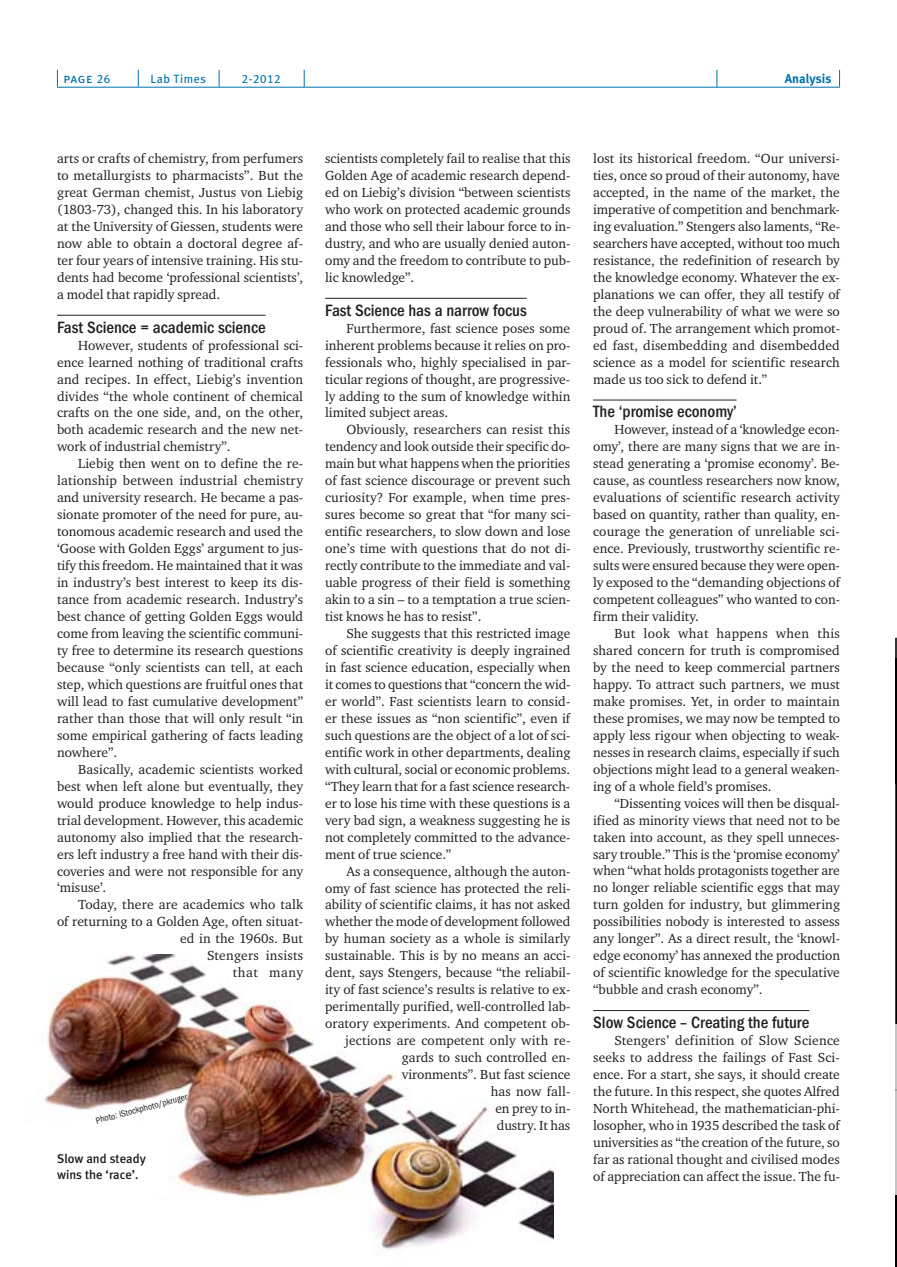
<style>
.page{position:relative;width:897px;height:1267px;background:#fff}
.page>*{position:absolute;margin:0;border:0;box-sizing:border-box;transform-origin:0 0}
.t1{font:16.5px "Franklin Gothic Medi Cond ITC";color:#231f20}
.t2{font:13.5px/17px "Charter ITC";color:#231f20;text-align:justify}
.t3{font:13.5px "Meta Plus Book Caps";color:#0072ae}
.t4{font:500 12.75px/16.5px "Meta Plus";color:#231f20}
.t5{font:700 12.75px "Meta Plus";color:#0072ae}
.t6{font:12px "Meta Plus";letter-spacing:.05em;color:#0072ae}
.t7{font:12px "Meta Plus Book Caps";color:#0072ae}
.t8{font:9px "Franklin Gothic Book Cond ITC";color:#231f20}
.s1{font-size:12px}
</style>
<div class="page">
<hr style="left:57px;top:87px;width:782px;height:1px;background:#0072ae">
<svg style="left:57px;top:70px;width:1px;height:17px"></svg>
<svg style="left:138px;top:70px;width:1px;height:17px"></svg>
<svg style="left:716px;top:70px;width:1px;height:17px"></svg>
<svg style="left:839px;top:70px;width:1px;height:17px"></svg>
<svg style="left:304px;top:70px;width:1px;height:17px"></svg>
<svg style="left:219px;top:70px;width:1px;height:17px"></svg>
<hr style="left:895px;top:637px;width:1px;height:557px;background:#000">
<hr style="left:895px;top:1182px;width:1px;height:84px;background:#000">
<hr style="left:895px;top:637px;width:1px;height:67px;background:#333535">
<hr style="left:895px;top:658px;width:1px;height:46px;background:#000">
<hr style="left:895px;top:1023px;width:1px;height:170px;background:#c7c6c6">
<img style="left:44px;top:954px;width:509px;height:296px">
<hr style="left:57px;top:315px;width:208px;height:1px;background:#231f20">
<hr style="left:325px;top:298px;width:201px;height:1px;background:#231f20">
<hr style="left:593px;top:399px;width:143px;height:1px;background:#231f20">
<hr style="left:593px;top:1010px;width:216px;height:1px;background:#231f20">
<p class="t3" style="left:63px;top:70px;width:48px">page <span class="s1">26</span></p>
<p class="t6" style="left:150px;top:72px;width:57px">Lab Times</p>
<p class="t7" style="left:242px;top:71px;width:40px">2-2012</p>
<p class="t5" style="left:784px;top:71px;width:48px">Analysis</p>
<p class="t2" style="left:57px;top:151px;width:248px">arts or crafts of chemistry, from perfumers to metallurgists to pharmacists”. But the great German chemist, Justus von Liebig (1803-73), changed this. In his laboratory at the University of Giessen, students were now able to obtain a doctoral degree af&shy;ter four years of intensive training. His stu&shy;dents had become ‘professional scientists’, a model that rapidly spread.</p>
<p class="t1" style="left:57px;top:321px;width:210px">Fast Science = academic science</p>
<p class="t2" style="left:57px;top:337px;width:248px;text-indent:21px">However, students of professional sci&shy;ence learned nothing of traditional crafts and recipes. In effect, Liebig’s invention divides “the whole continent of chemical crafts on the one side, and, on the other, both academic research and the new net&shy;work of industrial chemistry”.</p>
<p class="t2" style="left:57px;top:456px;width:248px;text-indent:21px">Liebig then went on to define the re&shy;lationship between industrial chemistry and university research. He became a pas&shy;sionate promoter of the need for pure, au&shy;tonomous academic research and used the ‘Goose with Golden Eggs’ argument to jus&shy;tify this freedom. He maintained that it was in industry’s best interest to keep its dis&shy;tance from academic research. Industry’s best chance of getting Golden Eggs would come from leaving the scientific communi&shy;ty free to determine its research questions because “only scientists can tell, at each step, which questions are fruitful ones that will lead to fast cumulative development” rather than those that will only result “in some empirical gathering of facts leading nowhere”.</p>
<p class="t2" style="left:57px;top:761px;width:248px;text-indent:21px">Basically, academic scientists worked best when left alone but eventually, they would produce knowledge to help indus&shy;trial development. However, this academic autonomy also implied that the research&shy;ers left industry a free hand with their dis&shy;coveries and were not responsible for any ‘misuse’.</p>
<p class="t2" style="left:57px;top:897px;width:248px;text-align:right">Today, there are academics who talk<br>of returning to a Golden Age, often situat&shy;ed in the 1960s. But<br>Stengers insists<br>that many</p>
<p class="t8" style="left:95px;top:1117px;width:96px;rotate:-15deg">Photo: iStockphoto/pkruger</p>
<p class="t4" style="left:57px;top:1150px;width:90px">Slow and steady wins the ‘race’.</p>
<p class="t2" style="left:325px;top:151px;width:247px">scientists completely fail to realise that this Golden Age of academic research depend&shy;ed on Liebig’s division “between scientists who work on protected academic grounds and those who sell their labour force to in&shy;dustry, and who are usually denied auton&shy;omy and the freedom to contribute to pub&shy;lic knowledge”.</p>
<p class="t1" style="left:325px;top:304px;width:203px">Fast Science has a narrow focus</p>
<p class="t2" style="left:325px;top:320px;width:247px;text-indent:21px">Furthermore, fast science poses some inherent problems because it relies on pro&shy;fessionals who, highly specialised in par&shy;ticular regions of thought, are progressive&shy;ly adding to the sum of knowledge within limited subject areas.</p>
<p class="t2" style="left:325px;top:422px;width:247px;text-indent:21px">Obviously, researchers can resist this tendency and look outside their specific do&shy;main but what happens when the priorities of fast science discourage or prevent such curiosity? For example, when time pres&shy;sures become so great that “for many sci&shy;entific researchers, to slow down and lose one’s time with questions that do not di&shy;rectly contribute to the immediate and val&shy;uable progress of their field is something akin to a sin – to a temptation a true scien&shy;tist knows he has to resist”.</p>
<p class="t2" style="left:325px;top:626px;width:247px;text-indent:21px">She suggests that this restricted image of scientific creativity is deeply ingrained in fast science education, especially when it comes to questions that “concern the wid&shy;er world”. Fast scientists learn to consid&shy;er these issues as “non scientific”, even if such questions are the object of a lot of sci&shy;entific work in other departments, dealing with cultural, social or economic problems. “They learn that for a fast science research&shy;er to lose his time with these questions is a very bad sign, a weakness suggesting he is not completely committed to the advance&shy;ment of true science.”</p>
<p class="t2" style="left:325px;top:863px;width:247px;text-align:right">As a consequence, although the auton&shy;omy of fast science has protected the reli&shy;ability of scientific claims, it has not asked whether the mode of development followed by human society as a whole is similarly sustainable. This is by no means an acci&shy;dent, says Stengers, because “the reliabil&shy;ity of fast science’s results is relative to ex&shy;perimentally purified, well-controlled lab&shy;oratory experiments. And competent ob&shy;jections are competent only with re&shy;gards to such controlled en&shy;vironments”. But fast science<br>has now fall-<br>en prey to in-<br>dustry. It has</p>
<p class="t2" style="left:593px;top:151px;width:248px">lost its historical freedom. “Our universi&shy;ties, once so proud of their autonomy, have accepted, in the name of the market, the imperative of competition and benchmark&shy;ing evaluation.” Stengers also laments, “Re&shy;searchers have accepted, without too much resistance, the redefinition of research by the knowledge economy. Whatever the ex&shy;planations we can offer, they all testify of the deep vulnerability of what we were so proud of. The arrangement which promot&shy;ed fast, disembedding and disembedded science as a model for scientific research made us too sick to defend it.”</p>
<p class="t1" style="left:593px;top:406px;width:145px">The ‘promise economy’</p>
<p class="t2" style="left:593px;top:422px;width:248px;text-indent:21px">However, instead of a ‘knowledge econ&shy;omy’, there are many signs that we are in&shy;stead generating a ‘promise economy’. Be&shy;cause, as countless researchers now know, evaluations of scientific research activity based on quantity, rather than quality, en&shy;courage the generation of unreliable sci&shy;ence. Previously, trustworthy scientific re&shy;sults were ensured because they were open&shy;ly exposed to the “demanding objections of competent colleagues” who wanted to con&shy;firm their validity.</p>
<p class="t2" style="left:593px;top:626px;width:248px;text-indent:21px">But look what happens when this shared concern for truth is compromised by the need to keep commercial partners happy. To attract such partners, we must make promises. Yet, in order to maintain these promises, we may now be tempted to apply less rigour when objecting to weak&shy;nesses in research claims, especially if such objections might lead to a general weaken&shy;ing of a whole field’s promises.</p>
<p class="t2" style="left:593px;top:795px;width:248px;text-indent:21px">“Dissenting voices will then be disqual&shy;ified as minority views that need not to be taken into account, as they spell unneces&shy;sary trouble.” This is the ‘promise economy’ when “what holds protagonists together are no longer reliable scientific eggs that may turn golden for industry, but glimmering possibilities nobody is interested to assess any longer”. As a direct result, the ‘knowl&shy;edge economy’ has annexed the production of scientific knowledge for the speculative “bubble and crash economy”.</p>
<p class="t1" style="left:593px;top:1016px;width:218px">Slow Science – Creating the future</p>
<p class="t2" style="left:593px;top:1032px;width:248px;text-indent:21px">Stengers’ definition of Slow Science seeks to address the failings of Fast Sci&shy;ence. For a start, she says, it should create the future. In this respect, she quotes Alfred North Whitehead, the mathematician-phi&shy;losopher, who in 1935 described the task of universities as “the creation of the future, so far as rational thought and civilised modes of appreciation can affect the issue. The fu-</p>
</div>
